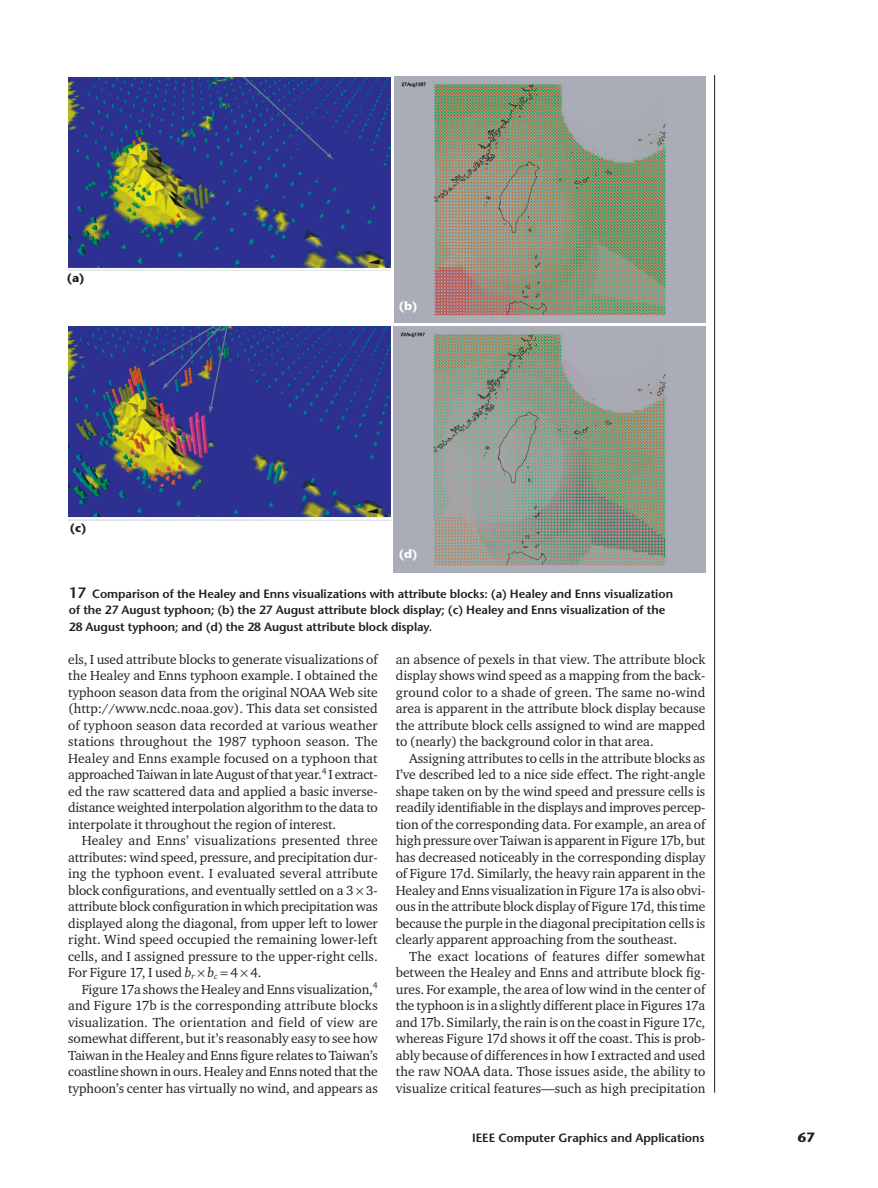
<style>
.page{position:relative;width:878px;height:1188px;background:#fff}
.page>*{position:absolute;margin:0;border:0;box-sizing:border-box;transform-origin:0 0}
.t1{font:13.5px/16.5px "Charter ITC";letter-spacing:-.005em;color:#231f20;text-align:justify}
.t2{font:700 13.5px "Stone Sans";color:#231f20}
.t3{font:600 12px/16.5px "Stone Sans";letter-spacing:-.005em;color:#231f20}
.t4{font:700 12px "Stone Sans";color:#231f20}
.t5{font:700 12px "Stone Sans";color:#fff}
.s1{font-size:15px}
.s2{font-style:italic}
</style>
<div class="page">
<hr style="left:714px;top:75px;width:1px;height:1018px;background:#231f20">
<img style="left:68px;top:326px;width:322px;height:194px">
<img style="left:394px;top:326px;width:311px;height:246px">
<img style="left:68px;top:77px;width:322px;height:193px">
<img style="left:394px;top:76px;width:311px;height:246px">
<p class="t4" style="left:67px;top:274px;width:19px">(a)</p>
<p class="t4" style="left:70px;top:524px;width:18px">(c)</p>
<p class="t5" style="left:399px;top:301px;width:20px">(b)</p>
<p class="t5" style="left:399px;top:549px;width:20px">(d)</p>
<p class="t3" style="left:69px;top:587px;width:605px"><span class="s1">17</span> Comparison of the Healey and Enns visualizations with attribute blocks: (a) Healey and Enns visualization of the 27 August typhoon; (b) the 27 August attribute block display; (c) Healey and Enns visualization of the<br>28 August typhoon; and (d) the 28 August attribute block display.</p>
<p class="t1" style="left:68px;top:651px;width:311px">els, I used attribute blocks to generate visualizations of the Healey and Enns typhoon example. I obtained the typhoon season data from the original NOAA Web site (http://www.ncdc.noaa.gov). This data set consisted of typhoon season data recorded at various weather stations throughout the 1987 typhoon season. The Healey and Enns example focused on a typhoon that approached Taiwan in late August of that year.<sup>4</sup> I extract&shy;ed the raw scattered data and applied a basic inverse&shy;distance weighted interpolation algorithm to the data to interpolate it throughout the region of interest.</p>
<p class="t1" style="left:68px;top:833px;width:311px;text-indent:14px">Healey and Enns’ visualizations presented three attributes: wind speed, pressure, and precipitation dur&shy;ing the typhoon event. I evaluated several attribute block configurations, and eventually settled on a 3 3- attribute block configuration in which precipitation was displayed along the diagonal, from upper left to lower right. Wind speed occupied the remaining lower-left cells, and I assigned pressure to the upper-right cells.<br>For Figure 17, I used <span class="s2">b</span><sub>r</sub> <span class="s2">b</span><sub>c</sub> 4 4.</p>
<p class="t1" style="left:68px;top:981px;width:311px;text-indent:14px">Figure 17a shows the Healey and Enns visualization,<sup>4 </sup>and Figure 17b is the corresponding attribute blocks visualization. The orientation and field of view are somewhat different, but it’s reasonably easy to see how Taiwan in the Healey and Enns figure relates to Taiwan’s coastline shown in ours. Healey and Enns noted that the typhoon’s center has virtually no wind, and appears as</p>
<p class="t1" style="left:396px;top:651px;width:311px">an absence of pexels in that view. The attribute block display shows wind speed as a mapping from the back&shy;ground color to a shade of green. The same no-wind area is apparent in the attribute block display because the attribute block cells assigned to wind are mapped to (nearly) the background color in that area.</p>
<p class="t1" style="left:396px;top:750px;width:311px;text-indent:14px">Assigning attributes to cells in the attribute blocks as I’ve described led to a nice side effect. The right-angle shape taken on by the wind speed and pressure cells is readily identifiable in the displays and improves percep&shy;tion of the corresponding data. For example, an area of high pressure over Taiwan is apparent in Figure 17b, but has decreased noticeably in the corresponding display of Figure 17d. Similarly, the heavy rain apparent in the Healey and Enns visualization in Figure 17a is also obvi&shy;ous in the attribute block display of Figure 17d, this time because the purple in the diagonal precipitation cells is clearly apparent approaching from the southeast.</p>
<p class="t1" style="left:396px;top:948px;width:311px;text-indent:14px">The exact locations of features differ somewhat between the Healey and Enns and attribute block fig&shy;ures. For example, the area of low wind in the center of the typhoon is in a slightly different place in Figures 17a and 17b. Similarly, the rain is on the coast in Figure 17c, whereas Figure 17d shows it off the coast. This is prob&shy;ably because of differences in how I extracted and used the raw NOAA data. Those issues aside, the ability to visualize critical features—such as high precipitation</p>
<p class="t3" style="left:472px;top:1131px;width:234px">IEEE Computer Graphics and Applications</p>
<p class="t2" style="left:797px;top:1132px;width:19px">67</p>
</div>
